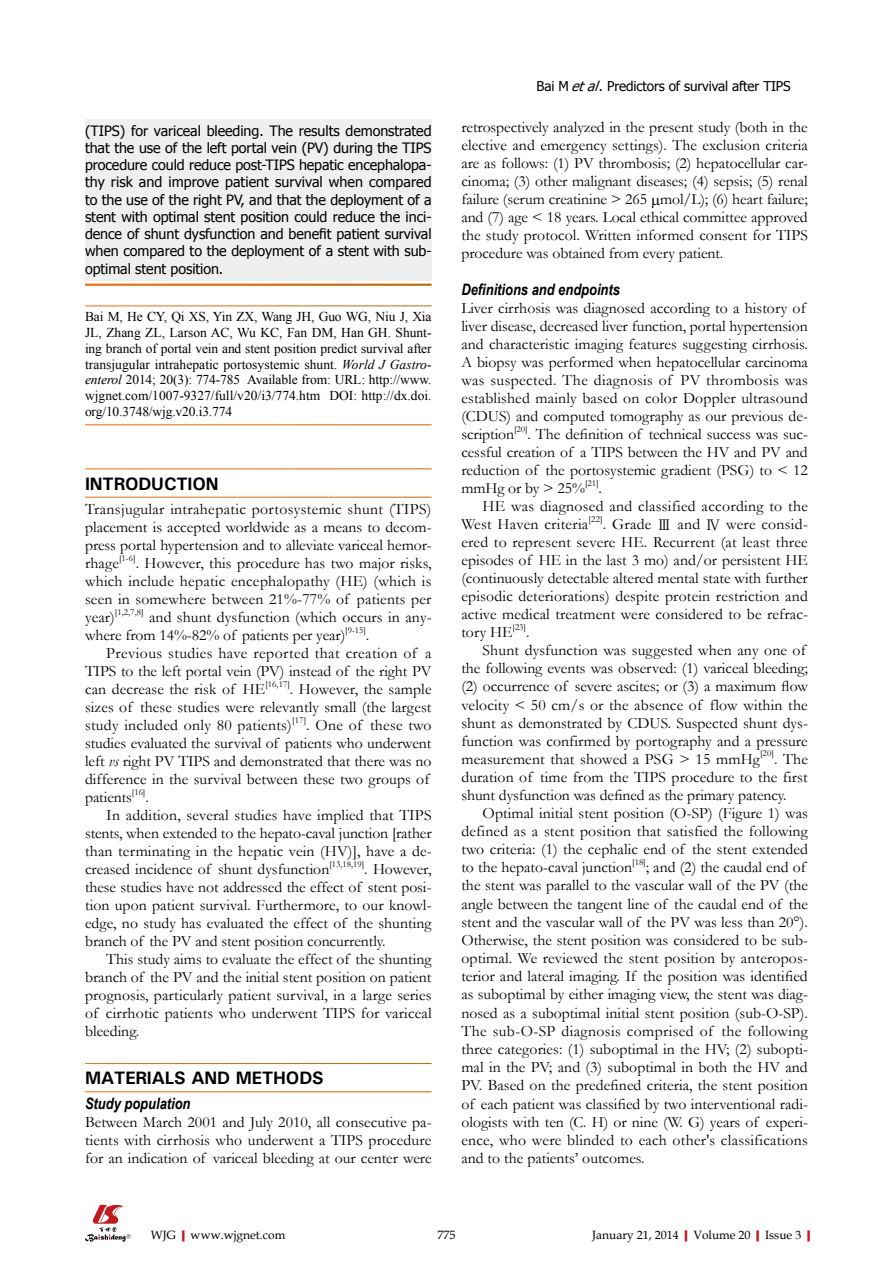
<style>
.page{position:relative;width:893px;height:1263px;background:#fff}
.page>*{position:absolute;margin:0;border:0;box-sizing:border-box;transform-origin:0 0}
.t1{font:700 18px "Univers";letter-spacing:-.01em;color:#000}
.t2{font:15.75px/18px "Garamond";color:#000;text-align:justify}
.t3{font:15.75px "Garamond";letter-spacing:.02em;color:#000}
.t4{font:15.75px "Garamond";letter-spacing:.025em;color:#000}
.t5{font:14.25px/17.2px "Tahoma";letter-spacing:-.005em;color:#000;text-align:justify}
.t6{font:13.5px/15.8px "Times New Roman";color:#000;text-align:justify}
.t7{font:13.5px "Tahoma";letter-spacing:-.01em;color:#000}
.t8{font:12px "Book Antiqua";color:#000}
.t9{font:9.15px "Garamond";color:#000}
.s1{font-style:italic}
.s2{font-family:"Arial Narrow";font-weight:700;font-style:italic}
.s3{font-family:"Koz Min Pro";font-size:14.25px}
.s4{font-weight:700;color:#c01920}
</style>
<div class="page">
<div style="left:85px;top:119px;width:347px;height:162px;background:#eeefef"></div>
<svg style="left:85px;top:1205px;width:46px;height:37px"></svg>
<p class="t5" style="left:85px;top:121px;width:348px">(TIPS) for variceal bleeding. The results demonstrated that the use of the left portal vein (PV) during the TIPS procedure could reduce post-TIPS hepatic encephalopa&shy;thy risk and improve patient survival when compared to the use of the right PV, and that the deployment of a stent with optimal stent position could reduce the inci&shy;dence of shunt dysfunction and benefit patient survival when compared to the deployment of a stent with sub&shy;optimal stent position.</p>
<p class="t6" style="left:85px;top:309px;width:348px">Bai M, He CY, Qi XS, Yin ZX, Wang JH, Guo WG, Niu J, Xia JL, Zhang ZL, Larson AC, Wu KC, Fan DM, Han GH. Shunt&shy;ing branch of portal vein and stent position predict survival after transjugular intrahepatic portosystemic shunt. <span class="s1">World J Gastro&shy;enterol</span> 2014; 20(3): 774-785 Available from: URL: http://www. wjgnet.com/1007-9327/full/v20/i3/774.htm DOI: http://dx.doi. org/10.3748/wjg.v20.i3.774</p>
<p class="t1" style="left:85px;top:472px;width:135px">INTRODUCTION</p>
<p class="t2" style="left:85px;top:500px;width:348px">Transjugular intrahepatic portosystemic shunt (TIPS) placement is accepted worldwide as a means to decom&shy;press portal hypertension and to alleviate variceal hemor&shy;rhage</p>
<p class="t9" style="left:119px;top:552px;width:18px">[1-6]</p>
<p class="t2" style="left:85px;top:554px;width:348px;text-indent:51px">. However, this procedure has two major risks, which include hepatic encephalopathy (HE) (which is seen in somewhere between 21%-77% of patients per year)</p>
<p class="t9" style="left:115px;top:606px;width:30px">[1,2,7,8]</p>
<p class="t2" style="left:85px;top:608px;width:348px;text-indent:64px">and shunt dysfunction (which occurs in any&shy;where from 14%-82% of patients per year)</p>
<p class="t9" style="left:345px;top:624px;width:22px">[9-15]</p>
<p class="t2" style="left:366px;top:626px;width:5px">.</p>
<p class="t4" style="left:106px;top:643px;width:327px">Previous studies have reported that creation of a</p>
<p class="t2" style="left:85px;top:662px;width:348px">TIPS to the left portal vein (PV) instead of the right PV</p>
<p class="t2" style="left:85px;top:680px;width:182px">can decrease the risk of HE</p>
<p class="t9" style="left:265px;top:678px;width:26px">[16,17]</p>
<p class="t2" style="left:85px;top:680px;width:348px;text-indent:205px">. However, the sample sizes of these studies were relevantly small (the largest study included only 80 patients)</p>
<p class="t9" style="left:292px;top:714px;width:16px">[17]</p>
<p class="t2" style="left:85px;top:716px;width:348px;text-align:left;text-indent:221px">. One of these two studies evaluated the survival of patients who underwent left <span class="s1">vs</span> right PV TIPS and demonstrated that there was no difference in the survival between these two groups of patients</p>
<p class="t9" style="left:132px;top:786px;width:15px">[16]</p>
<p class="t2" style="left:145px;top:788px;width:5px">.</p>
<p class="t2" style="left:106px;top:806px;width:327px">In addition, several studies have implied that TIPS</p>
<p class="t2" style="left:85px;top:824px;width:348px">stents, when extended to the hepato-caval junction [rather</p>
<p class="t2" style="left:85px;top:842px;width:348px">than terminating in the hepatic vein (HV)], have a de-</p>
<p class="t2" style="left:85px;top:860px;width:246px">creased incidence of shunt dysfunction</p>
<p class="t9" style="left:329px;top:858px;width:36px">[13,18,19]</p>
<p class="t2" style="left:364px;top:860px;width:69px">. However,</p>
<p class="t2" style="left:85px;top:878px;width:348px">these studies have not addressed the effect of stent posi-</p>
<p class="t2" style="left:85px;top:896px;width:348px">tion upon patient survival. Furthermore, to our knowl-</p>
<p class="t2" style="left:85px;top:914px;width:348px">edge, no study has evaluated the effect of the shunting</p>
<p class="t2" style="left:85px;top:932px;width:302px">branch of the PV and stent position concurrently.</p>
<p class="t2" style="left:106px;top:950px;width:327px">This study aims to evaluate the effect of the shunting</p>
<p class="t2" style="left:85px;top:968px;width:348px">branch of the PV and the initial stent position on patient</p>
<p class="t2" style="left:85px;top:986px;width:348px">prognosis, particularly patient survival, in a large series</p>
<p class="t2" style="left:85px;top:1004px;width:348px">of cirrhotic patients who underwent TIPS for variceal</p>
<p class="t2" style="left:85px;top:1022px;width:56px">bleeding.</p>
<p class="t1" style="left:85px;top:1066px;width:240px">MATERIALS AND METHODS</p>
<p class="t2" style="left:85px;top:1094px;width:348px;text-align:left"><span class="s2">Study population<br></span>Between March 2001 and July 2010, all consecutive pa&shy;tients with cirrhosis who underwent a TIPS procedure for an indication of variceal bleeding at our center were</p>
<p class="t7" style="left:537px;top:77px;width:256px">Bai M <span class="s1">etal</span>. Predictors of survival after TIPS</p>
<p class="t2" style="left:461px;top:118px;width:348px">retrospectively analyzed in the present study (both in the elective and emergency settings). The exclusion criteria are as follows: (1) PV thrombosis; (2) hepatocellular car&shy;cinoma; (3) other malignant diseases; (4) sepsis; (5) renal failure (serum creatinine &gt; 265 mol/L); (6) heart failure; and (7) age &lt; 18 years. Local ethical committee approved the study protocol. Written informed consent for TIPS procedure was obtained from every patient.</p>
<p class="t2" style="left:461px;top:281px;width:348px;text-align:left"><span class="s2">Definitions and endpoints<br></span>Liver cirrhosis was diagnosed according to a history of liver disease, decreased liver function, portal hypertension and characteristic imaging features suggesting cirrhosis.<br>A biopsy was performed when hepatocellular carcinoma was suspected. The diagnosis of PV thrombosis was established mainly based on color Doppler ultrasound (CDUS) and computed tomography as our previous de&shy;scription</p>
<p class="t9" style="left:514px;top:423px;width:15px">[20]</p>
<p class="t2" style="left:461px;top:425px;width:348px;text-indent:66px">. The definition of technical success was suc&shy;cessful creation of a TIPS between the HV and PV and reduction of the portosystemic gradient (PSG) to &lt; 12 mmHg or by &gt; 25%</p>
<p class="t9" style="left:585px;top:477px;width:15px">[21]</p>
<p class="t2" style="left:598px;top:479px;width:5px">.</p>
<p class="t3" style="left:483px;top:496px;width:327px">HE was diagnosed and classified according to the</p>
<p class="t3" style="left:461px;top:514px;width:128px">West Haven criteria</p>
<p class="t9" style="left:589px;top:513px;width:16px">[22]</p>
<p class="t2" style="left:461px;top:515px;width:348px;text-indent:141px">. Grade <span class="s3">Ⅲ</span> and <span class="s3">Ⅳ</span> were consid&shy;ered to represent severe HE. Recurrent (at least three episodes of HE in the last 3 mo) and/or persistent HE (continuously detectable altered mental state with further episodic deteriorations) despite protein restriction and active medical treatment were considered to be refrac&shy;tory HE</p>
<p class="t9" style="left:512px;top:621px;width:15px">[23]</p>
<p class="t2" style="left:526px;top:623px;width:5px">.</p>
<p class="t2" style="left:483px;top:641px;width:325px">Shunt dysfunction was suggested when any one of</p>
<p class="t2" style="left:461px;top:659px;width:348px">the following events was observed: (1) variceal bleeding;</p>
<p class="t2" style="left:461px;top:677px;width:348px">(2) occurrence of severe ascites; or (3) a maximum flow</p>
<p class="t2" style="left:461px;top:695px;width:348px">velocity &lt; 50 cm/s or the absence of flow within the</p>
<p class="t2" style="left:461px;top:713px;width:348px">shunt as demonstrated by CDUS. Suspected shunt dys-</p>
<p class="t2" style="left:461px;top:731px;width:348px">function was confirmed by portography and a pressure</p>
<p class="t2" style="left:461px;top:749px;width:300px">measurement that showed a PSG &gt; 15 mmHg</p>
<p class="t9" style="left:760px;top:747px;width:15px">[20]</p>
<p class="t2" style="left:774px;top:749px;width:35px">. The</p>
<p class="t2" style="left:461px;top:767px;width:348px">duration of time from the TIPS procedure to the first</p>
<p class="t2" style="left:461px;top:785px;width:327px">shunt dysfunction was defined as the primary patency.</p>
<p class="t2" style="left:483px;top:803px;width:327px">Optimal initial stent position (O-SP) (Figure 1) was</p>
<p class="t2" style="left:461px;top:821px;width:348px">defined as a stent position that satisfied the following</p>
<p class="t2" style="left:461px;top:840px;width:348px">two criteria: (1) the cephalic end of the stent extended</p>
<p class="t2" style="left:461px;top:858px;width:172px">to the hepato-caval junction</p>
<p class="t9" style="left:632px;top:856px;width:15px">[18]</p>
<p class="t2" style="left:461px;top:858px;width:348px;text-align:left;text-indent:184px">; and (2) the caudal end of the stent was parallel to the vascular wall of the PV (the angle between the tangent line of the caudal end of the stent and the vascular wall of the PV was less than 20°).<br>Otherwise, the stent position was considered to be sub&shy;optimal. We reviewed the stent position by anteropos&shy;terior and lateral imaging. If the position was identified as suboptimal by either imaging view, the stent was diag&shy;nosed as a suboptimal initial stent position (sub-O-SP).<br>The sub-O-SP diagnosis comprised of the following three categories: (1) suboptimal in the HV; (2) subopti&shy;mal in the PV; and (3) suboptimal in both the HV and PV. Based on the predefined criteria, the stent position of each patient was classified by two interventional radi&shy;ologists with ten (C. H) or nine (W. G) years of experi&shy;ence, who were blinded to each other's classifications and to the patients’ outcomes.</p>
<p class="t8" style="left:151px;top:1226px;width:136px">WJG<span class="s4">|</span>www.wjgnet.com</p>
<p class="t8" style="left:437px;top:1226px;width:19px">775</p>
<p class="t8" style="left:592px;top:1226px;width:225px">January 21, 2014<span class="s4">|</span>Volume 20<span class="s4">|</span>Issue 3<span class="s4">|</span></p>
</div>
